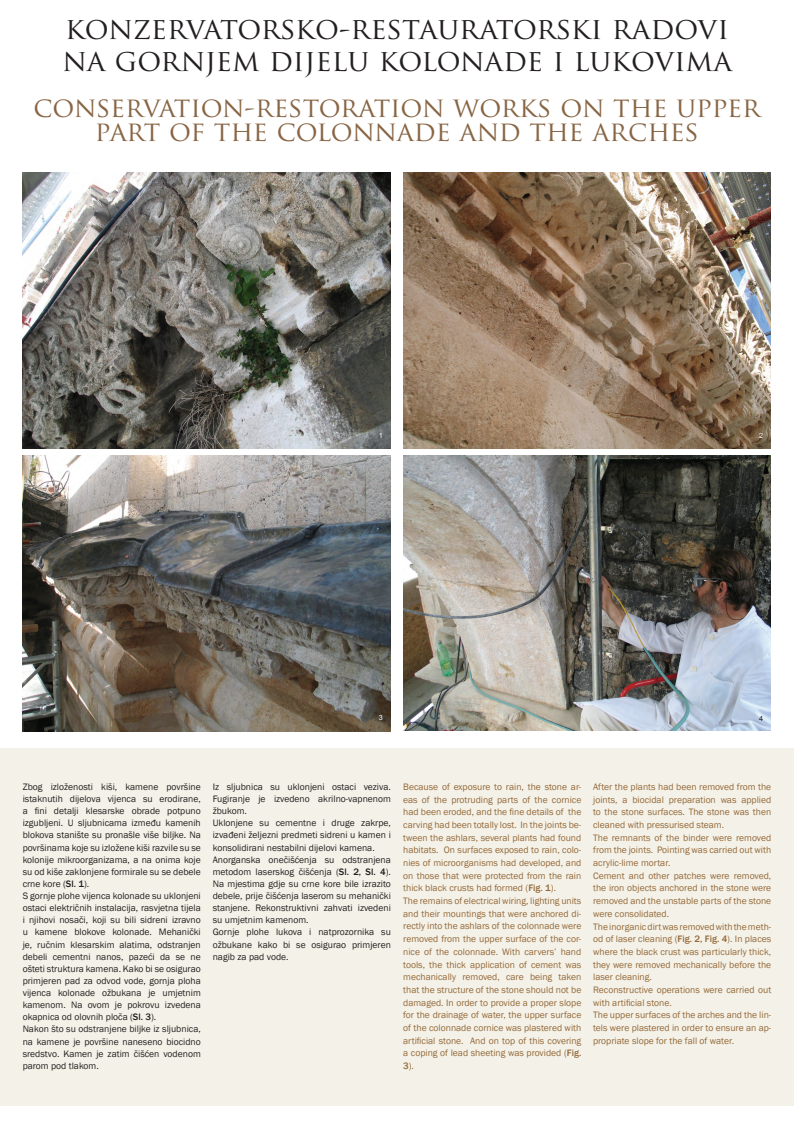
<style>
.page{position:relative;width:794px;height:1134px;background:#fff}
.page>*{position:absolute;margin:0;border:0;box-sizing:border-box;transform-origin:0 0}
.t1{font:29.6px/32px "Trajan Pro";color:#231f20}
.t2{font:27.2px/24px "Trajan Pro";letter-spacing:-.015em;color:#886544;text-align:center}
.t3{font:9.6px/12.7px "Franklin Gothic";color:#946839}
.t4{font:9.6px/12.1px "Franklin Gothic";color:#231f20}
.t5{font:7.2px "Arial";color:#fff}
.t6{font:7.2px "Arial";color:#231f20}
.s1{font-weight:500}
</style>
<div class="page">
<img style="left:403px;top:455px;width:367px;height:276px">
<img style="left:23px;top:455px;width:368px;height:277px">
<img style="left:403px;top:172px;width:367px;height:276px">
<img style="left:23px;top:172px;width:368px;height:277px">
<div style="left:0;top:748px;width:794px;height:358px;background:#f4f2e8"></div>
<h1 class="t1" style="left:62px;top:12px;width:671px">KONZERVATORSKO-RESTAURATORSKI RADOVI<br>NA GORNJEM DIJELU KOLONADE I LUKOVIMA</h1>
<h2 class="t2" style="left:33px;top:95px;width:728px">CONSERVATION-RESTORATION WORKS ON THE UPPER<br>PART OF THE COLONNADE AND THE ARCHES</h2>
<p class="t5" style="left:379px;top:430px;width:6px">1</p>
<p class="t5" style="left:759px;top:431px;width:6px">2</p>
<p class="t5" style="left:379px;top:713px;width:6px">3</p>
<p class="t6" style="left:759px;top:713px;width:6px">4</p>
<p class="t4" style="left:23px;top:781px;width:180px">Zbog izloženosti kiši, kamene površine istaknutih dijelova vijenca su erodirane, a fini detalji klesarske obrade potpuno izgubljeni. U sljubnicama između kamenih blokova stanište su pronašle više biljke. Na površinama koje su izložene kiši razvile su se kolonije mikroorganizama, a na onima koje su od kiše zaklonjene formirale su se debele crne kore (<span class="s1">Sl. 1</span>).<br>S gornje plohe vijenca kolonade su uklonjeni ostaci električnih instalacija, rasvjetna tijela i njihovi nosači, koji su bili sidreni izravno u kamene blokove kolonade. Mehanički je, ručnim klesarskim alatima, odstranjen debeli cementni nanos, pazeći da se ne ošteti struktura kamena. Kako bi se osigurao primjeren pad za odvod vode, gornja ploha vijenca kolonade ožbukana je umjetnim kamenom. Na ovom je pokrovu izvedena okapnica od olovnih ploča (<span class="s1">Sl. 3</span>).<br>Nakon što su odstranjene biljke iz sljubnica, na kamene je površine naneseno biocidno sredstvo. Kamen je zatim čišćen vodenom parom pod tlakom.</p>
<p class="t4" style="left:213px;top:781px;width:180px">Iz sljubnica su uklonjeni ostaci veziva.<br>Fugiranje je izvedeno akrilno-vapnenom žbukom.<br>Uklonjene su cementne i druge zakrpe, izvađeni željezni predmeti sidreni u kamen i konsolidirani nestabilni dijelovi kamena.<br>Anorganska onečišćenja su odstranjena metodom laserskog čišćenja (<span class="s1">Sl. 2, Sl. 4</span>).<br>Na mjestima gdje su crne kore bile izrazito debele, prije čišćenja laserom su mehanički stanjene. Rekonstruktivni zahvati izvedeni su umjetnim kamenom.<br>Gornje plohe lukova i natprozornika su ožbukane kako bi se osigurao primjeren nagib za pad vode.</p>
<p class="t3" style="left:403px;top:781px;width:180px">Because of exposure to rain, the stone ar&shy;eas of the protruding parts of the cornice had been eroded, and the fine details of the carving had been totally lost. In the joints be&shy;tween the ashlars, several plants had found habitats. On surfaces exposed to rain, colo&shy;nies of microorganisms had developed, and on those that were protected from the rain thick black crusts had formed (<span class="s1">Fig. 1</span>).<br>The remains of electrical wiring, lighting units and their mountings that were anchored di&shy;rectly into the ashlars of the colonnade were removed from the upper surface of the cor&shy;nice of the colonnade. With carvers’ hand tools, the thick application of cement was mechanically removed, care being taken that the structure of the stone should not be damaged. In order to provide a proper slope for the drainage of water, the upper surface of the colonnade cornice was plastered with artificial stone. And on top of this covering a coping of lead sheeting was provided (<span class="s1">Fig.<br>3</span>).</p>
<p class="t3" style="left:593px;top:781px;width:180px">After the plants had been removed from the joints, a biocidal preparation was applied to the stone surfaces. The stone was then cleaned with pressurised steam.<br>The remnants of the binder were removed from the joints. Pointing was carried out with acrylic-lime mortar.<br>Cement and other patches were removed, the iron objects anchored in the stone were removed and the unstable parts of the stone were consolidated.<br>The inorganic dirt was removed with the meth&shy;od of laser cleaning (<span class="s1">Fig. 2, Fig. 4</span>). In places where the black crust was particularly thick, they were removed mechanically before the laser cleaning.<br>Reconstructive operations were carried out with artificial stone.<br>The upper surfaces of the arches and the lin&shy;tels were plastered in order to ensure an ap&shy;propriate slope for the fall of water.</p>
</div>
